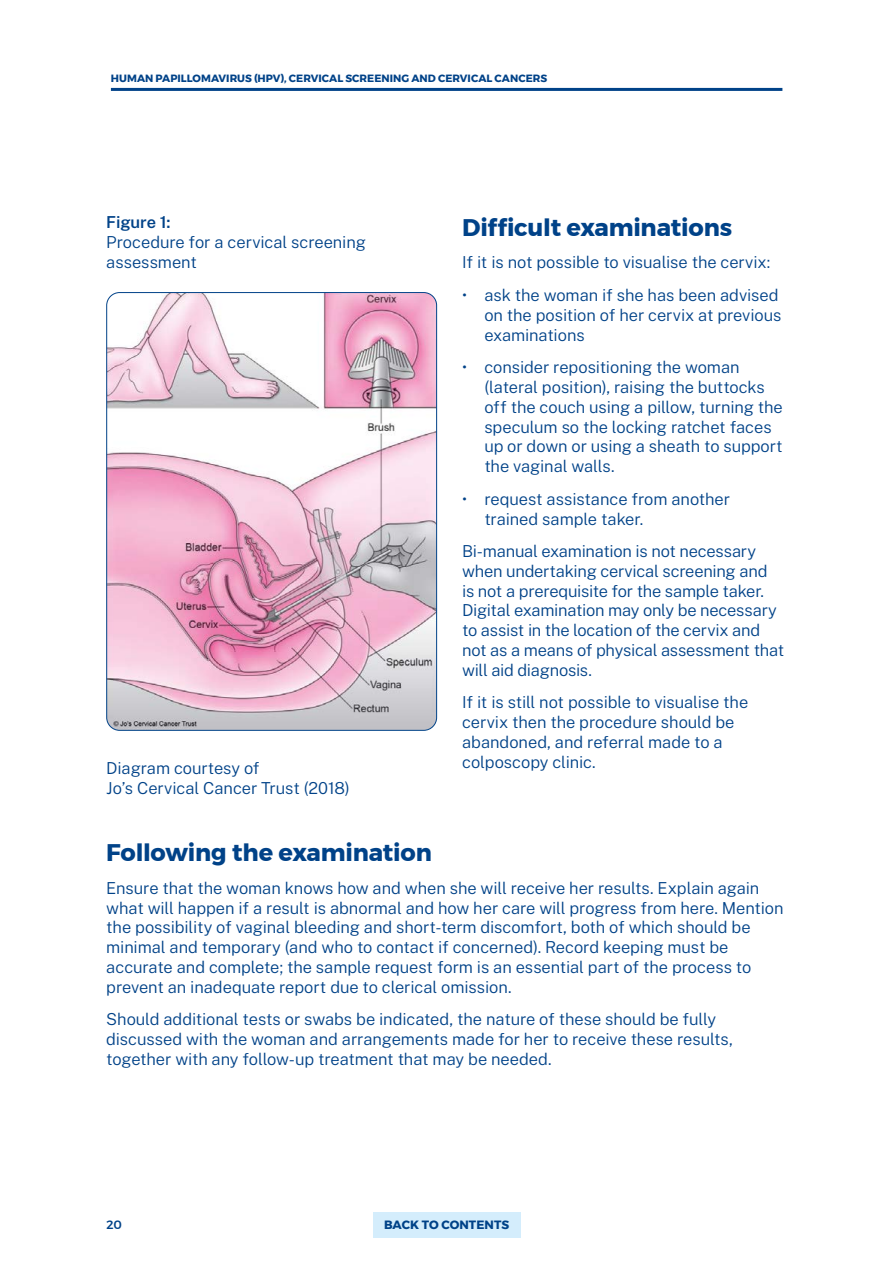
<style>
.page{position:relative;width:893px;height:1263px;background:#fff}
.page>*{position:absolute;margin:0;border:0;box-sizing:border-box;transform-origin:0 0}
.t1{font:700 24px "Montserrat";letter-spacing:-.01em;color:#004288}
.t2{font:300 16.5px/19.8px "Public Sans";letter-spacing:-.01em;color:#004288}
.t3{font:600 16.5px "Public Sans";letter-spacing:-.005em;color:#004288}
.t4{font:700 12px "Montserrat";color:#004288}
.t5{font:500 12px "Montserrat";color:#004288}
.t6{font:700 10.5px "Montserrat";color:#004288}
</style>
<div class="page">
<hr style="left:111px;top:88px;width:671px;height:3px;background:#004288">
<div style="left:373px;top:1212px;width:147px;height:26px;background:#d4edfc"></div>
<img style="left:108px;top:293px;width:329px;height:437px">
<div style="left:106px;top:292px;width:331px;height:439px;border:1px solid #004288;border-radius:13px"></div>
<p class="t6" style="left:111px;top:70px;width:438px">HUMAN PAPILLOMAVIRUS (HPV), CERVICAL SCREENING AND CERVICAL CANCERS</p>
<p class="t3" style="left:106px;top:210px;width:66px">Figure 1:</p>
<p class="t2" style="left:106px;top:231px;width:261px">Procedure for a cervical screening assessment</p>
<p class="t2" style="left:106px;top:757px;width:245px">Diagram courtesy of<br>Jo’s Cervical Cancer Trust (2018)</p>
<h1 class="t1" style="left:462px;top:208px;width:272px">Difficult examinations</h1>
<p class="t2" style="left:462px;top:251px;width:310px">If it is not possible to visualise the cervix:</p>
<p class="t2" style="left:484px;top:284px;width:299px;text-indent:-22px">• ask the woman if she has been advised on the position of her cervix at previous examinations</p>
<p class="t2" style="left:484px;top:356px;width:300px;text-indent:-22px">• consider repositioning the woman (lateral position), raising the buttocks off the couch using a pillow, turning the speculum so the locking ratchet faces up or down or using a sheath to support the vaginal walls.</p>
<p class="t2" style="left:484px;top:488px;width:247px;text-indent:-22px">• request assistance from another trained sample taker.</p>
<p class="t2" style="left:462px;top:540px;width:324px">Bi-manual examination is not necessary when undertaking cervical screening and<br>is not a prerequisite for the sample taker.<br>Digital examination may only be necessary to assist in the location of the cervix and not as a means of physical assessment that will aid diagnosis.</p>
<p class="t2" style="left:462px;top:691px;width:288px">If it is still not possible to visualise the cervix then the procedure should be abandoned, and referral made to a colposcopy clinic.</p>
<h1 class="t1" style="left:106px;top:833px;width:327px">Following the examination</h1>
<p class="t2" style="left:106px;top:877px;width:679px">Ensure that the woman knows how and when she will receive her results. Explain again what will happen if a result is abnormal and how her care will progress from here. Mention the possibility of vaginal bleeding and short-term discomfort, both of which should be minimal and temporary (and who to contact if concerned). Record keeping must be accurate and complete; the sample request form is an essential part of the process to prevent an inadequate report due to clerical omission.</p>
<p class="t2" style="left:106px;top:1008px;width:628px">Should additional tests or swabs be indicated, the nature of these should be fully discussed with the woman and arrangements made for her to receive these results, together with any follow-up treatment that may be needed.</p>
<p class="t5" style="left:106px;top:1216px;width:17px">20</p>
<p class="t4" style="left:384px;top:1215px;width:127px">BACK TO CONTENTS</p>
</div>
